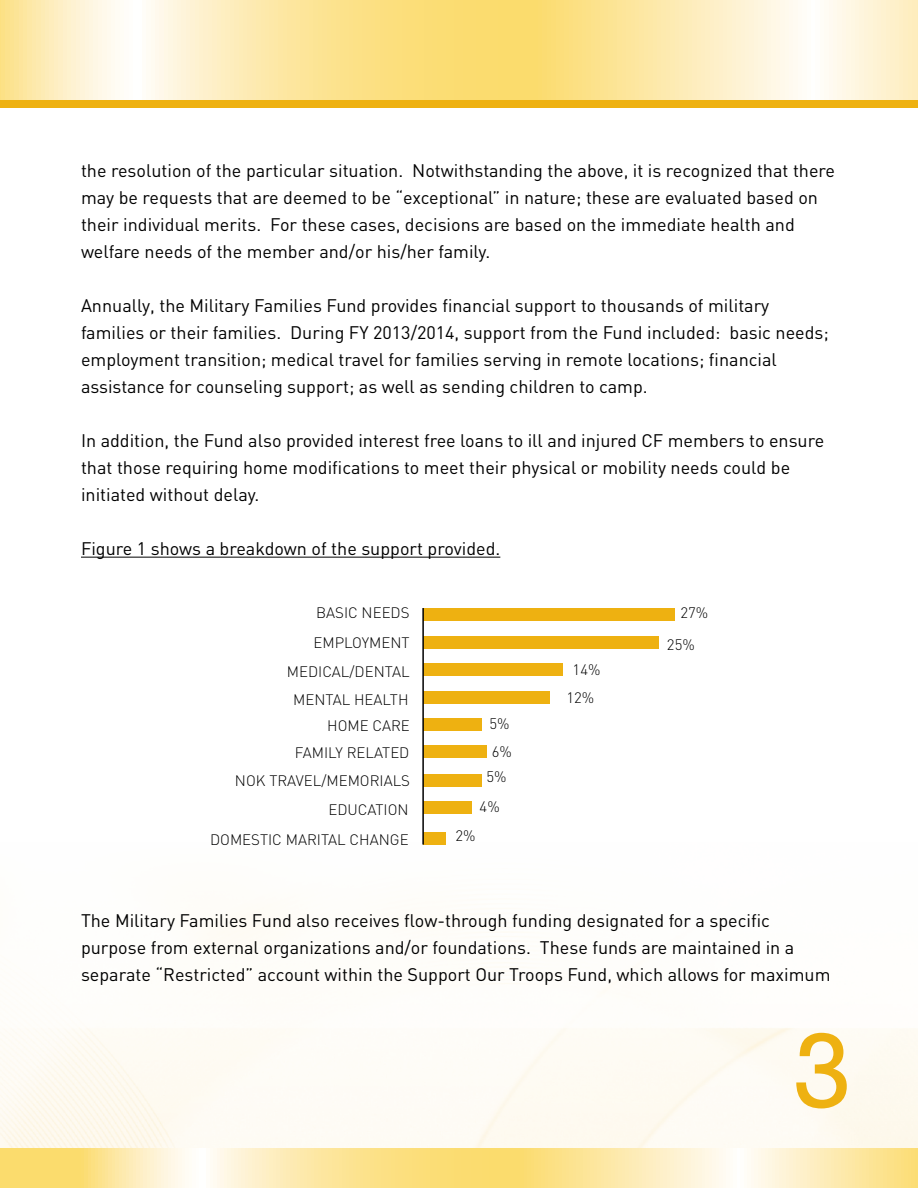
<style>
.page{position:relative;width:918px;height:1188px;background:#fff}
.page>*{position:absolute;margin:0;border:0;box-sizing:border-box;transform-origin:0 0}
.t1{font:108px "Rockwell";color:#eeb111}
.t2{font:18px/27px "DIN";color:#000}
.t3{font:300 15px/29.5px "DIN";color:#000;text-align:right}
</style>
<div class="page">
<img style="left:0;top:843px;width:918px;height:305px">
<hr style="left:81px;top:557px;width:419px;height:1px;background:#000">
<svg style="left:0;top:0;width:918px;height:100px;background:#fdeab0"></svg>
<div style="left:0;top:100px;width:918px;height:8px;background:#eeb111"></div>
<svg style="left:0;top:1148px;width:918px;height:40px;background:#fce8a7"></svg>
<div style="left:423px;top:718px;width:58px;height:13px;background:#eeb111"></div>
<div style="left:423px;top:745px;width:63px;height:13px;background:#eeb111"></div>
<div style="left:423px;top:774px;width:58px;height:13px;background:#eeb111"></div>
<div style="left:423px;top:801px;width:48px;height:13px;background:#eeb111"></div>
<div style="left:423px;top:832px;width:22px;height:13px;background:#eeb111"></div>
<div style="left:424px;top:691px;width:126px;height:13px;background:#eeb111"></div>
<div style="left:423px;top:663px;width:140px;height:13px;background:#eeb111"></div>
<div style="left:423px;top:636px;width:236px;height:13px;background:#eeb111"></div>
<div style="left:423px;top:608px;width:252px;height:13px;background:#eeb111"></div>
<hr style="left:422px;top:608px;width:2px;height:237px;background:#000">
<p class="t2" style="left:81px;top:156px;width:756px">the resolution of the particular situation. Notwithstanding the above, it is recognized that there may be requests that are deemed to be “exceptional” in nature; these are evaluated based on their individual merits. For these cases, decisions are based on the immediate health and welfare needs of the member and/or his/her family.</p>
<p class="t2" style="left:81px;top:291px;width:749px">Annually, the Military Families Fund provides financial support to thousands of military families or their families. During FY 2013/2014, support from the Fund included: basic needs; employment transition; medical travel for families serving in remote locations; financial assistance for counseling support; as well as sending children to camp.</p>
<p class="t2" style="left:81px;top:426px;width:745px">In addition, the Fund also provided interest free loans to ill and injured CF members to ensure that those requiring home modifications to meet their physical or mobility needs could be initiated without delay.</p>
<p class="t2" style="left:81px;top:534px;width:421px">Figure 1 shows a breakdown of the support provided.</p>
<p class="t3" style="left:316px;top:598px;width:95px">BASIC NEEDS</p>
<p class="t3" style="left:681px;top:598px;width:29px">27%</p>
<p class="t3" style="left:313px;top:628px;width:98px">EMPLOYMENT</p>
<p class="t3" style="left:667px;top:629px;width:29px">25%</p>
<p class="t3" style="left:287px;top:657px;width:124px">MEDICAL/DENTAL</p>
<p class="t3" style="left:293px;top:685px;width:117px">MENTAL HEALTH</p>
<p class="t3" style="left:327px;top:711px;width:84px">HOME CARE</p>
<p class="t3" style="left:490px;top:709px;width:22px">5%</p>
<p class="t3" style="left:295px;top:738px;width:116px">FAMILY RELATED</p>
<p class="t3" style="left:492px;top:736px;width:22px">6%</p>
<p class="t3" style="left:235px;top:766px;width:177px">NOK TRAVEL/MEMORIALS<br>EDUCATION</p>
<p class="t3" style="left:210px;top:825px;width:200px">DOMESTIC MARITAL CHANGE</p>
<p class="t3" style="left:487px;top:762px;width:22px">5%</p>
<p class="t3" style="left:480px;top:792px;width:22px">4%</p>
<p class="t3" style="left:456px;top:820px;width:22px">2%</p>
<p class="t3" style="left:573px;top:655px;width:29px">14%</p>
<p class="t3" style="left:566px;top:682px;width:29px">12%</p>
<p class="t2" style="left:81px;top:907px;width:751px">The Military Families Fund also receives flow-through funding designated for a specific purpose from external organizations and/or foundations. These funds are maintained in a separate “Restricted” account within the Support Our Troops Fund, which allows for maximum</p>
<h1 class="t1" style="left:793px;top:1009px;width:60px">3</h1>
</div>
